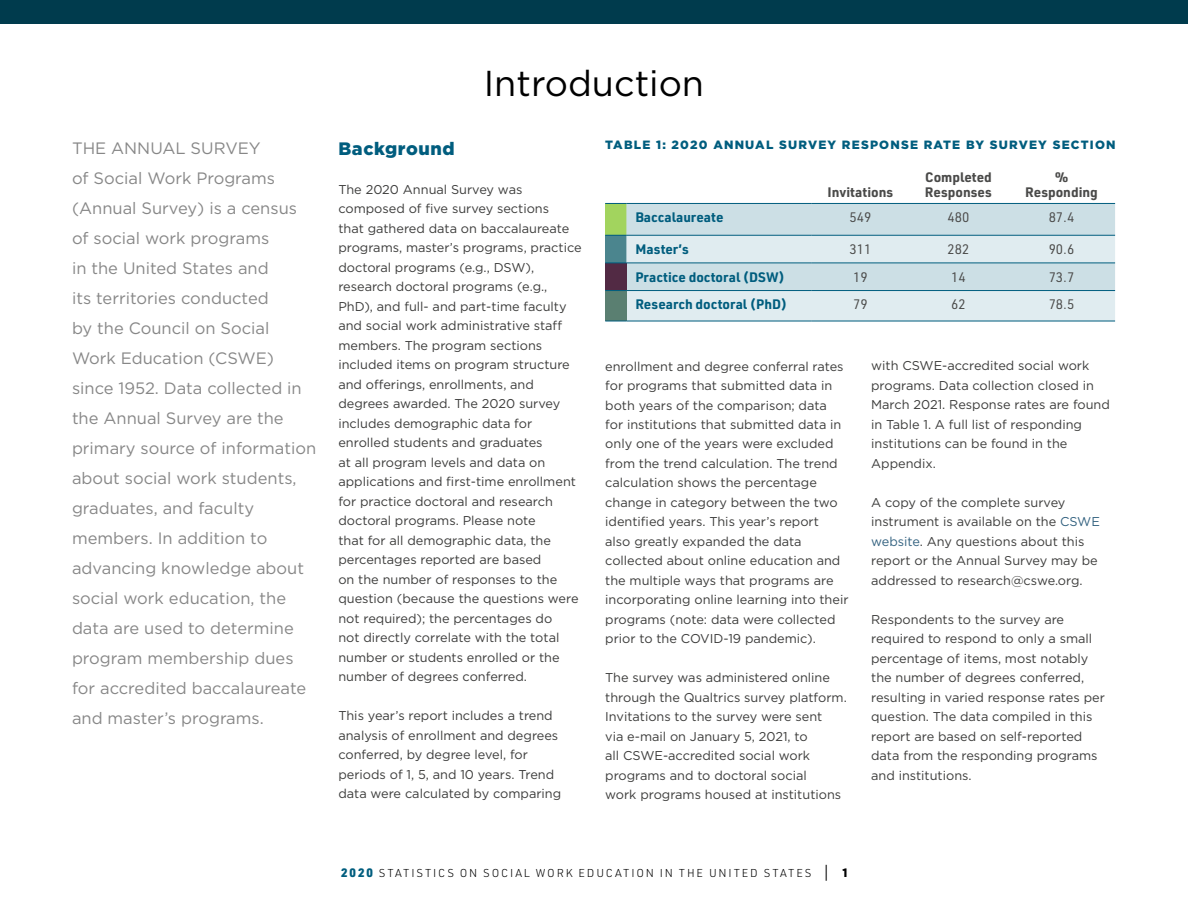
<style>
.page{position:relative;width:1188px;height:918px;background:#fff}
.page>*{position:absolute;margin:0;border:0;box-sizing:border-box;transform-origin:0 0}
.t1{font:36px "Gotham";color:#000}
.t2{font:900 18px "Gotham";letter-spacing:.03em;color:#005d7e}
.t3{font:16.5px/30px "Gotham";color:#878787}
.t4{font:700 13.5px "URWDIN";color:#005d7e}
.t5{font:700 13.5px/15.3px "URWDIN";color:#4a4a49}
.t6{font:13.5px "URWDIN";color:#4a4a49}
.t7{font:12.75px/19.5px "Gotham";color:#3c3c3b}
.t8{font:900 12px "Gotham";letter-spacing:.1em;color:#005d7e}
.t9{font:300 11.25px "URWDIN";letter-spacing:.16em;color:#000}
.s1{color:#336280}
.s2{font-weight:900;font-size:12px;color:#005d7e}
.s3{font-size:18px}
.s4{font-weight:900;font-size:12px}
</style>
<div class="page">
<div style="left:0;top:0;width:1188px;height:24px;background:#003b4d"></div>
<svg style="left:605px;top:203px;width:510px;height:119px;background:#c7dade"></svg>
<hr style="left:626px;top:321px;width:186px;height:1px;background:#005d7e">
<hr style="left:812px;top:321px;width:97px;height:1px;background:#005d7e">
<hr style="left:909px;top:321px;width:99px;height:1px;background:#005d7e">
<hr style="left:1008px;top:321px;width:107px;height:1px;background:#005d7e">
<h1 class="t1" style="left:484px;top:64px;width:222px">Introduction</h1>
<p class="t3" style="left:72px;top:133px;width:246px">THE ANNUAL SURVEY<br>of Social Work Programs (Annual Survey) is a census of social work programs<br>in the United States and<br>its territories conducted<br>by the Council on Social<br>Work Education (CSWE) since 1952. Data collected in the Annual Survey are the primary source of information about social work students, graduates, and faculty members. In addition to advancing knowledge about social work education, the data are used to determine program membership dues for accredited baccalaureate and master’s programs.</p>
<h2 class="t2" style="left:338px;top:138px;width:118px">Background</h2>
<p class="t7" style="left:338px;top:179px;width:245px">The 2020 Annual Survey was composed of five survey sections<br>that gathered data on baccalaureate programs, master’s programs, practice doctoral programs (e.g., DSW), research doctoral programs (e.g., PhD), and full- and part-time faculty and social work administrative staff members. The program sections included items on program structure and offerings, enrollments, and degrees awarded. The 2020 survey includes demographic data for enrolled students and graduates<br>at all program levels and data on applications and first-time enrollment for practice doctoral and research doctoral programs. Please note<br>that for all demographic data, the percentages reported are based<br>on the number of responses to the question (because the questions were not required); the percentages do<br>not directly correlate with the total number or students enrolled or the number of degrees conferred.</p>
<p class="t7" style="left:338px;top:706px;width:224px">This year’s report includes a trend analysis of enrollment and degrees conferred, by degree level, for periods of 1, 5, and 10 years. Trend data were calculated by comparing</p>
<p class="t8" style="left:605px;top:137px;width:512px">TABLE 1: 2020 ANNUAL SURVEY RESPONSE RATE BY SURVEY SECTION</p>
<p class="t5" style="left:828px;top:184px;width:67px">Invitations</p>
<p class="t5" style="left:925px;top:169px;width:69px">Completed<br>Responses</p>
<p class="t5" style="left:1025px;top:169px;width:74px;text-align:center">%<br>Responding</p>
<p class="t4" style="left:635px;top:208px;width:90px">Baccalaureate</p>
<p class="t6" style="left:849px;top:208px;width:23px">549</p>
<p class="t6" style="left:948px;top:208px;width:23px">480</p>
<p class="t6" style="left:1049px;top:208px;width:27px">87.4</p>
<p class="t4" style="left:635px;top:240px;width:55px">Master’s</p>
<p class="t6" style="left:849px;top:240px;width:23px">311</p>
<p class="t6" style="left:948px;top:240px;width:23px">282</p>
<p class="t6" style="left:1049px;top:240px;width:27px">90.6</p>
<p class="t4" style="left:635px;top:267px;width:151px">Practice doctoral (DSW)</p>
<p class="t6" style="left:853px;top:268px;width:16px">19</p>
<p class="t6" style="left:951px;top:268px;width:16px">14</p>
<p class="t6" style="left:1049px;top:268px;width:27px">73.7</p>
<p class="t4" style="left:635px;top:295px;width:153px">Research doctoral (PhD)</p>
<p class="t6" style="left:853px;top:295px;width:16px">79</p>
<p class="t6" style="left:951px;top:295px;width:16px">62</p>
<p class="t6" style="left:1049px;top:295px;width:27px">78.5</p>
<p class="t7" style="left:605px;top:356px;width:245px">enrollment and degree conferral rates for programs that submitted data in both years of the comparison; data<br>for institutions that submitted data in only one of the years were excluded from the trend calculation. The trend calculation shows the percentage change in category between the two identified years. This year’s report<br>also greatly expanded the data collected about online education and the multiple ways that programs are incorporating online learning into their programs (note: data were collected prior to the COVID-19 pandemic).</p>
<p class="t7" style="left:605px;top:668px;width:243px">The survey was administered online through the Qualtrics survey platform.<br>Invitations to the survey were sent<br>via e-mail on January 5, 2021, to<br>all CSWE-accredited social work programs and to doctoral social<br>work programs housed at institutions</p>
<p class="t7" style="left:871px;top:356px;width:240px">with CSWE-accredited social work programs. Data collection closed in<br>March 2021. Response rates are found in Table 1. A full list of responding institutions can be found in the<br>Appendix.</p>
<p class="t7" style="left:871px;top:492px;width:230px">A copy of the complete survey instrument is available on the <span class="s1">CSWE website</span>. Any questions about this report or the Annual Survey may be addressed to research@cswe.org.</p>
<p class="t7" style="left:871px;top:609px;width:235px">Respondents to the survey are required to respond to only a small percentage of items, most notably the number of degrees conferred, resulting in varied response rates per question. The data compiled in this report are based on self-reported data from the responding programs and institutions.</p>
<p class="t9" style="left:341px;top:866px;width:509px"><span class="s2">2020</span> STATISTICS ON SOCIAL WORK EDUCATION IN THE UNITED STATES <span class="s3">|</span> <span class="s4">1</span></p>
</div>
